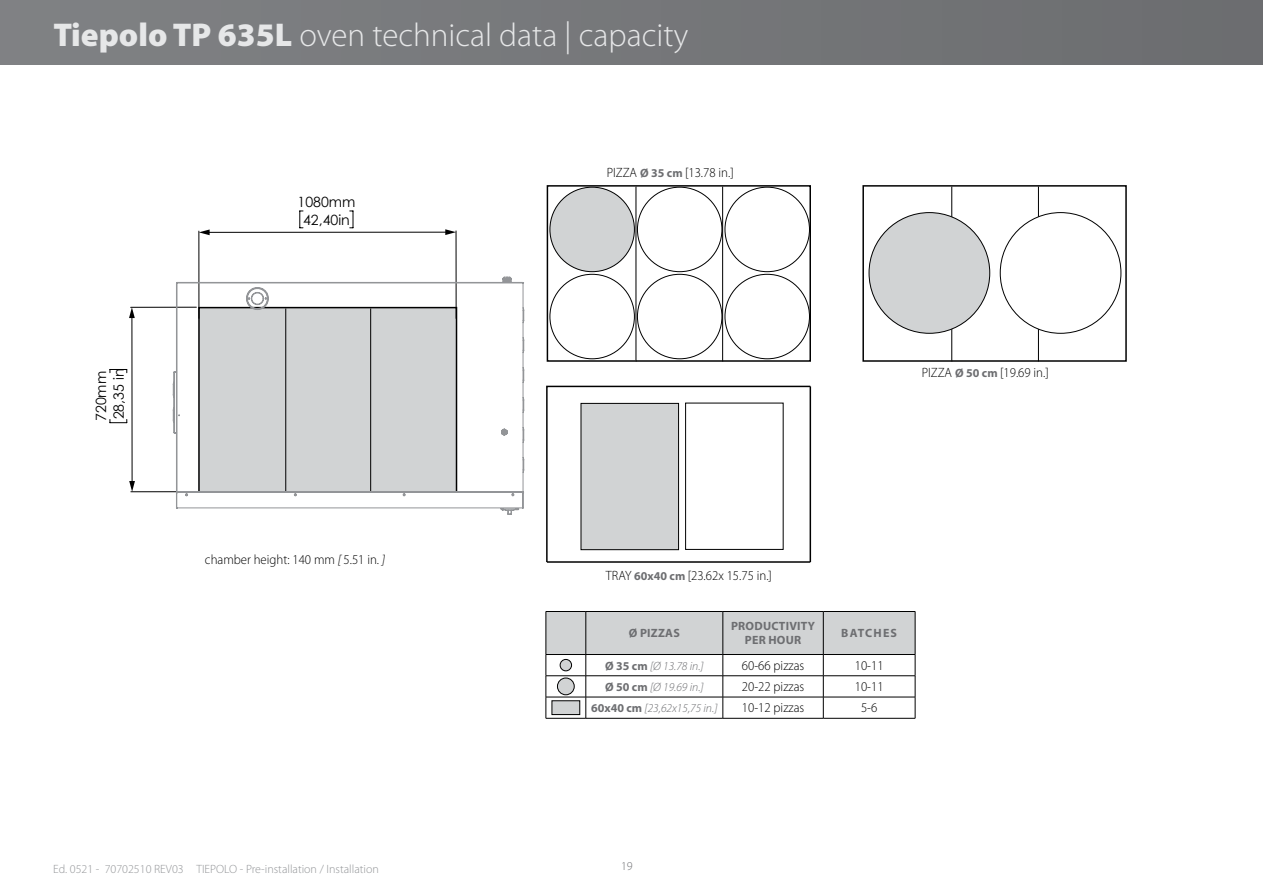
<style>
.page{position:relative;width:1263px;height:893px;background:#fff}
.page>*{position:absolute;margin:0;border:0;box-sizing:border-box;transform-origin:0 0}
.t1{font:300 33px "Myriad Pro";color:#e6e7e8}
.t2{font:14.1px/17.7px "Century Gothic";color:#000}
.t3{font:300 13.5px "Myriad Pro";color:#000;scale:.95 1}
.t4{font:300 12px "Myriad Pro";color:#939598}
.t5{font:italic 300 12px "Myriad Pro";color:#6d6e71}
.t6{font:700 12px "Myriad Pro";letter-spacing:.03em;color:#6d6e71}
.t7{font:300 12px "Myriad Pro";color:#6d6e71}
.s1{font-weight:900}
.s2{font-weight:700;font-size:12px;color:#6d6e71}
.s3{font-style:italic}
.s4{font-weight:700;font-style:normal}
</style>
<div class="page">
<div style="left:0;top:0;width:1263px;height:65px;background:#76777a"></div>
<div style="left:547px;top:185px;width:264px;height:177px;border:1px solid #000"></div>
<hr style="left:636px;top:186px;width:1px;height:176px;background:#000">
<hr style="left:722px;top:186px;width:1px;height:176px;background:#000">
<div style="left:862px;top:185px;width:265px;height:177px;border:1px solid #000"></div>
<hr style="left:951px;top:186px;width:1px;height:176px;background:#000">
<hr style="left:1038px;top:186px;width:1px;height:176px;background:#000">
<div style="left:550px;top:187px;width:84px;height:85px;background:#d1d3d4;border-radius:50%"></div>
<div style="left:869px;top:213px;width:121px;height:120px;background:#d1d3d4;border-radius:50%"></div>
<div style="left:1000px;top:213px;width:121px;height:120px;background:#fff;border-radius:50%"></div>
<svg style="left:546px;top:385px;width:266px;height:178px"></svg>
<hr style="left:547px;top:561px;width:263px;height:2px;background:#000">
<div style="left:686px;top:403px;width:97px;height:146px;background:#fff"></div>
<div style="left:685px;top:403px;width:98px;height:147px;border:1px solid #000"></div>
<div style="left:581px;top:403px;width:97px;height:147px;background:#d1d3d4"></div>
<div style="left:581px;top:403px;width:98px;height:147px;border:1px solid #000"></div>
<hr style="left:132px;top:316px;width:1px;height:167px;background:#000">
<svg style="left:129px;top:481px;width:6px;height:11px"></svg>
<svg style="left:129px;top:307px;width:6px;height:11px"></svg>
<hr style="left:131px;top:307px;width:65px;height:1px;background:#000">
<hr style="left:131px;top:491px;width:97px;height:1px;background:#000">
<hr style="left:208px;top:232px;width:239px;height:1px;background:#000">
<svg style="left:199px;top:229px;width:11px;height:6px"></svg>
<svg style="left:445px;top:229px;width:11px;height:6px"></svg>
<hr style="left:456px;top:231px;width:1px;height:87px;background:#000">
<hr style="left:198px;top:231px;width:1px;height:87px;background:#000">
<svg style="left:300px;top:211px;width:3px;height:18px"></svg>
<svg style="left:350px;top:211px;width:4px;height:18px"></svg>
<svg style="left:110px;top:419px;width:18px;height:4px"></svg>
<svg style="left:110px;top:369px;width:18px;height:4px"></svg>
<svg style="left:173px;top:276px;width:351px;height:239px"></svg>
<div style="left:546px;top:611px;width:40px;height:43px;background:#d1d3d4"></div>
<hr style="left:546px;top:611px;width:40px;height:1px;background:#000">
<hr style="left:546px;top:612px;width:1px;height:42px;background:#000">
<hr style="left:546px;top:654px;width:40px;height:1px;background:#000">
<hr style="left:546px;top:675px;width:40px;height:1px;background:#000">
<hr style="left:546px;top:697px;width:40px;height:1px;background:#000">
<svg style="left:546px;top:655px;width:1px;height:63px"></svg>
<svg style="left:585px;top:611px;width:331px;height:107px"></svg>
<hr style="left:546px;top:718px;width:40px;height:1px;background:#000">
<hr style="left:586px;top:718px;width:137px;height:1px;background:#000">
<hr style="left:723px;top:718px;width:100px;height:1px;background:#000">
<hr style="left:823px;top:718px;width:92px;height:1px;background:#000">
<div style="left:560px;top:659px;width:11px;height:12px;background:#d1d3d4;border-radius:50%"></div>
<div style="left:560px;top:659px;width:12px;height:12px;border:1px solid #000;border-radius:50%"></div>
<div style="left:557px;top:678px;width:17px;height:17px;background:#d1d3d4;border-radius:50%"></div>
<div style="left:557px;top:678px;width:17px;height:17px;border:1px solid #000;border-radius:50%"></div>
<div style="left:552px;top:701px;width:28px;height:14px;background:#d1d3d4"></div>
<div style="left:552px;top:701px;width:28px;height:14px;border:1px solid #000"></div>
<h1 class="t1" style="left:53px;top:17px;width:637px"><span class="s1">Tiepolo TP 635L</span> oven technical data | capacity</h1>
<p class="t2" style="left:298px;top:193px;width:59px">1080mm</p>
<p class="t2" style="left:303px;top:210px;width:48px">42,40in</p>
<p class="t3" style="left:607px;top:165px;width:135px">PIZZA <span class="s2">ø 35 cm</span> [13.78 in.]</p>
<p class="t2" style="left:92px;top:421px;width:54px;rotate:-90deg">720mm<br>28,35 in</p>
<p class="t3" style="left:205px;top:552px;width:191px">chamber height: 140 mm <span class="s3">[</span> 5.51 in. <span class="s3">]</span></p>
<p class="t3" style="left:922px;top:365px;width:135px">PIZZA <span class="s2">ø 50 cm</span> [19.69 in.]</p>
<p class="t3" style="left:606px;top:568px;width:176px">TRAY <span class="s2">60x40 cm</span> [23.62x 15.75 in.]</p>
<p class="t6" style="left:629px;top:625px;width:45px">ø PI ZZAS</p>
<p class="t6" style="left:731px;top:618px;width:9px">PRODU</p>
<p class="t6" style="left:771px;top:618px;width:45px">CTIVITY</p>
<p class="t6" style="left:745px;top:632px;width:8px">PER</p>
<p class="t6" style="left:768px;top:632px;width:9px">HOUR</p>
<p class="t6" style="left:841px;top:625px;width:41px">BATCHES</p>
<p class="t5" style="left:605px;top:659px;width:100px"><span class="s4">ø 35 cm</span> [Ø 13.78 in.]</p>
<p class="t3" style="left:742px;top:658px;width:67px">60-66 pizzas</p>
<p class="t3" style="left:855px;top:658px;width:32px">10-11</p>
<p class="t5" style="left:605px;top:680px;width:100px"><span class="s4">ø 50 cm</span> [Ø 19.69 in.]</p>
<p class="t3" style="left:742px;top:679px;width:67px">20-22 pizzas</p>
<p class="t3" style="left:855px;top:679px;width:32px">10-11</p>
<p class="t5" style="left:591px;top:702px;width:128px"><span class="s4">60x40 cm</span> [23,62x15,75 in.]</p>
<p class="t3" style="left:742px;top:700px;width:67px">10-12 pizzas</p>
<p class="t3" style="left:861px;top:700px;width:19px">5-6</p>
<p class="t4" style="left:53px;top:862px;width:327px">Ed. 0521 - 70702510 REV03 TIEPOLO - Pre-installation / Installation</p>
<p class="t7" style="left:621px;top:859px;width:13px">19</p>
</div>
